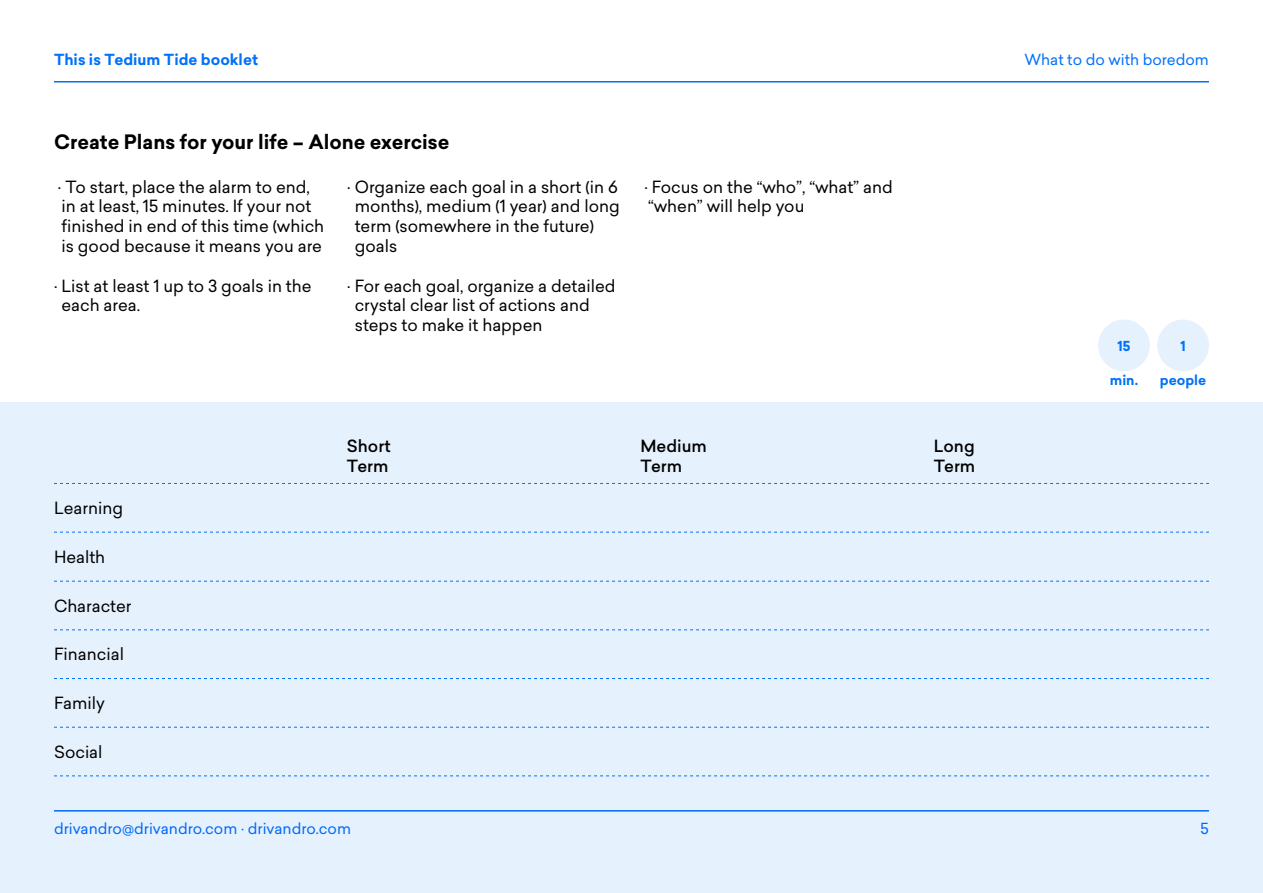
<style>
.page{position:relative;width:1263px;height:893px;background:#fff}
.page>*{position:absolute;margin:0;border:0;box-sizing:border-box;transform-origin:0 0}
.t1{font:700 19.5px "Sailec";color:#000}
.t2{font:16.5px/19.8px "Sailec";color:#000}
.t3{font:500 16.5px/19.8px "Sailec";color:#000}
.t4{font:15px "Sailec";color:#0071f9}
.t5{font:700 15px "Sailec";color:#0071f9}
.t6{font:700 13.5px "Sailec";color:#0071f9}
</style>
<div class="page">
<hr style="left:54px;top:81px;width:1155px;height:1px;background:#0071f9">
<div style="left:1157px;top:319px;width:52px;height:52px;background:#e6f1fe;border-radius:50%"></div>
<div style="left:0;top:402px;width:1263px;height:491px;background:#e6f1fe"></div>
<svg style="left:54px;top:483px;width:1155px;height:1px"></svg>
<svg style="left:54px;top:532px;width:1155px;height:1px"></svg>
<svg style="left:54px;top:581px;width:1155px;height:1px"></svg>
<svg style="left:54px;top:678px;width:1155px;height:1px"></svg>
<svg style="left:54px;top:629px;width:1155px;height:1px"></svg>
<svg style="left:54px;top:727px;width:1155px;height:1px"></svg>
<svg style="left:54px;top:775px;width:1155px;height:1px"></svg>
<div style="left:1098px;top:319px;width:52px;height:52px;background:#e6f1fe;border-radius:50%"></div>
<p class="t5" style="left:54px;top:49px;width:206px">This is Tedium Tide booklet</p>
<p class="t4" style="left:1024px;top:49px;width:186px">What to do with boredom</p>
<p class="t1" style="left:54px;top:128px;width:397px">Create Plans for your life – Alone exercise</p>
<p class="t2" style="left:58px;top:176px;width:268px">· To start, place the alarm to end, in at least, 15 minutes. If your not finished in end of this time (which is good because it means you are</p>
<p class="t2" style="left:62px;top:275px;width:252px;text-indent:-8px">· List at least 1 up to 3 goals in the each area.</p>
<p class="t2" style="left:355px;top:176px;width:266px;text-indent:-8px">· Organize each goal in a short (in 6 months), medium (1 year) and long term (somewhere in the future) goals</p>
<p class="t2" style="left:355px;top:275px;width:262px;text-indent:-8px">· For each goal, organize a detailed crystal clear list of actions and steps to make it happen</p>
<p class="t2" style="left:644px;top:176px;width:250px">· Focus on the “who”, “what” and “when” will help you</p>
<p class="t2" style="left:54px;top:498px;width:71px">Learning</p>
<p class="t2" style="left:54px;top:546px;width:53px">Health</p>
<p class="t2" style="left:54px;top:596px;width:79px">Character</p>
<p class="t2" style="left:54px;top:644px;width:72px">Financial</p>
<p class="t2" style="left:54px;top:693px;width:52px">Family</p>
<p class="t2" style="left:54px;top:742px;width:50px">Social</p>
<p class="t3" style="left:347px;top:436px;width:45px">Short<br>Term</p>
<p class="t3" style="left:640px;top:436px;width:68px">Medium<br>Term</p>
<p class="t3" style="left:934px;top:436px;width:43px">Long<br>Term</p>
<p class="t6" style="left:1117px;top:336px;width:15px">15</p>
<p class="t6" style="left:1110px;top:371px;width:30px">min.</p>
<p class="t6" style="left:1180px;top:336px;width:7px">1</p>
<p class="t6" style="left:1160px;top:371px;width:48px">people</p>
<p class="t4" style="left:54px;top:818px;width:299px">drivandro@drivandro.com · drivandro.com</p>
<p class="t4" style="left:1200px;top:818px;width:10px">5</p>
</div>
